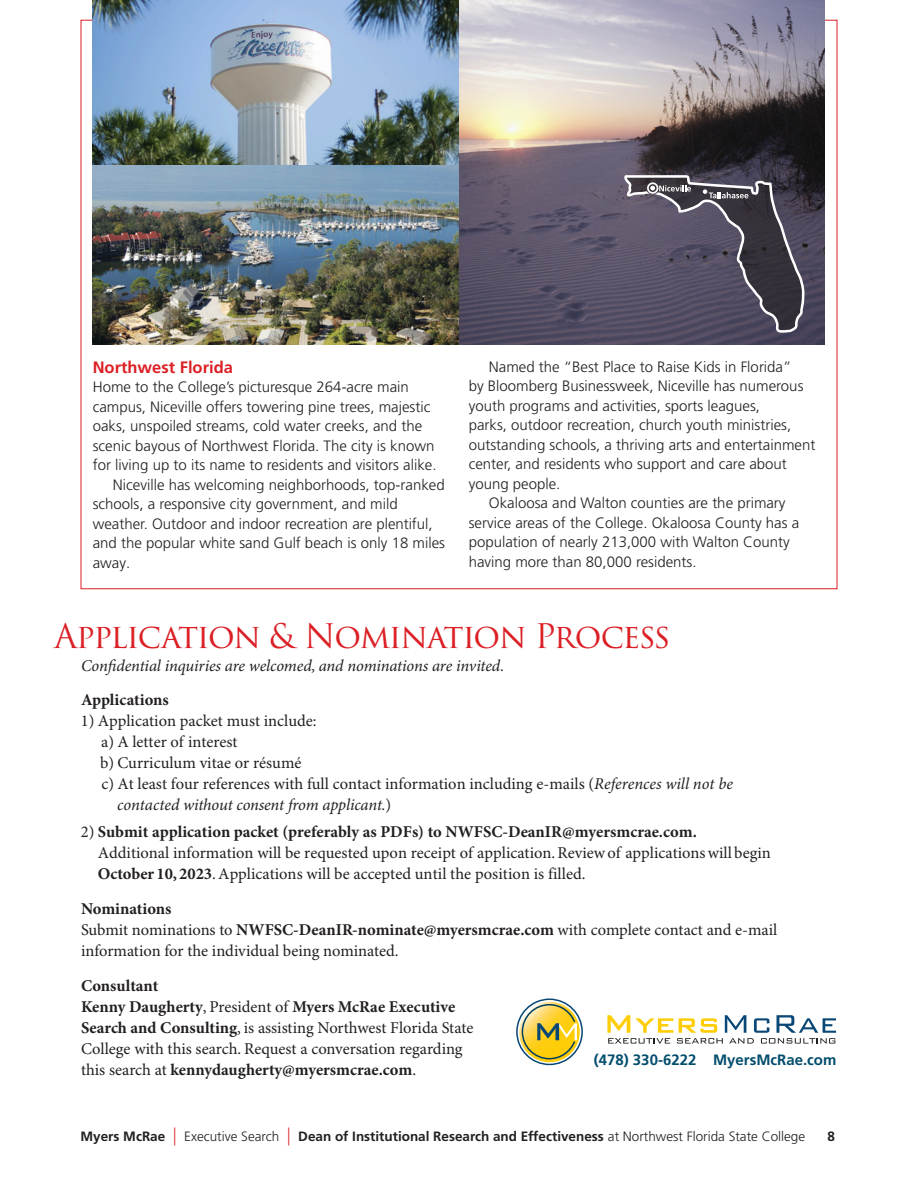
<style>
.page{position:relative;width:918px;height:1188px;background:#fff}
.page>*{position:absolute;margin:0;border:0;box-sizing:border-box;transform-origin:0 0}
.t1{font:33px "Trajan Pro 3";letter-spacing:-.045em;color:#db1f25}
.t2{font:16.5px/21px "Minion Pro";color:#231f20}
.t3{font:italic 16.5px "Minion Pro";letter-spacing:-.01em;color:#231f20}
.t4{font:700 16.5px "Frutiger LT Pro";color:#db1f25}
.t5{font:700 16.5px "Minion Pro";letter-spacing:-.005em;color:#231f20}
.t6{font:300 15px "Frutiger LT Pro";color:#231f20}
.t7{font:700 15px "Frutiger LT Pro";color:#034d6d}
.t8{font:700 13.5px "Frutiger LT Pro";color:#231f20}
.s1{font-style:italic}
.s2{font-style:normal}
.s3{font-weight:700}
.s4{font-weight:300;font-stretch:condensed;font-size:18px;color:#db1f25}
.s5{font-weight:300}
</style>
<div class="page">
<img style="left:93px;top:0;width:731px;height:344px">
<svg style="left:607px;top:1015px;width:229px;height:29px"></svg>
<svg style="left:516px;top:998px;width:67px;height:67px"></svg>
<svg style="left:623px;top:175px;width:182px;height:158px;background:#575262"></svg>
<p class="t4" style="left:93px;top:357px;width:142px">Northwest Florida</p>
<p class="t6" style="left:93px;top:378px;width:318px">Home to the College’s picturesque 264-acre main</p>
<p class="t6" style="left:93px;top:398px;width:339px">campus, Niceville offers towering pine trees, majestic</p>
<p class="t6" style="left:93px;top:417px;width:331px">oaks, unspoiled streams, cold water creeks, and the</p>
<p class="t6" style="left:93px;top:437px;width:343px">scenic bayous of Northwest Florida. The city is known</p>
<p class="t6" style="left:93px;top:456px;width:345px">for living up to its name to residents and visitors alike.</p>
<p class="t6" style="left:113px;top:476px;width:333px">Niceville has welcoming neighborhoods, top-ranked</p>
<p class="t6" style="left:93px;top:495px;width:307px">schools, a responsive city government, and mild</p>
<p class="t6" style="left:93px;top:515px;width:342px">weather. Outdoor and indoor recreation are plentiful,</p>
<p class="t6" style="left:93px;top:534px;width:354px">and the popular white sand Gulf beach is only 18 miles</p>
<p class="t6" style="left:93px;top:554px;width:39px">away.</p>
<p class="t6" style="left:489px;top:358px;width:304px">Named the “Best Place to Raise Kids in Florida”</p>
<p class="t6" style="left:469px;top:377px;width:336px">by Bloomberg Businessweek, Niceville has numerous</p>
<p class="t6" style="left:469px;top:397px;width:293px">youth programs and activities, sports leagues,</p>
<p class="t6" style="left:469px;top:416px;width:324px">parks, outdoor recreation, church youth ministries,</p>
<p class="t6" style="left:469px;top:436px;width:348px">outstanding schools, a thriving arts and entertainment</p>
<p class="t6" style="left:469px;top:455px;width:320px">center, and residents who support and care about</p>
<p class="t6" style="left:469px;top:475px;width:93px">young people.</p>
<p class="t6" style="left:489px;top:494px;width:298px">Okaloosa and Walton counties are the primary</p>
<p class="t6" style="left:469px;top:514px;width:332px">service areas of the College. Okaloosa County has a</p>
<p class="t6" style="left:469px;top:533px;width:323px">population of nearly 213,000 with Walton County</p>
<p class="t6" style="left:469px;top:553px;width:229px">having more than 80,000 residents.</p>
<h1 class="t1" style="left:54px;top:614px;width:618px">Application &amp; Nomination Process</h1>
<p class="t3" style="left:81px;top:656px;width:425px">Confidential inquiries are welcomed, and nominations are invited.</p>
<p class="t5" style="left:81px;top:690px;width:89px">Applications</p>
<p class="t2" style="left:81px;top:710px;width:237px">1) Application packet must include:</p>
<p class="t2" style="left:101px;top:731px;width:138px">a) A letter of interest</p>
<p class="t2" style="left:100px;top:752px;width:203px">b) Curriculum vitae or résumé</p>
<p class="t2" style="left:102px;top:773px;width:633px">c) At least four references with full contact information including e-mails (<span class="s1">References will not be</span></p>
<p class="t3" style="left:117px;top:795px;width:276px">contacted without consent from applicant.<span class="s2">)</span></p>
<p class="t2" style="left:98px;top:822px;width:675px;text-indent:-17px">2) <span class="s3">Submit application packet (preferably as PDFs) to NWFSC-DeanIR@myersmcrae.com.<br></span>Additional information will be requested upon receipt of application. Review of applications will begin<br><span class="s3">October 10, 2023</span>. Applications will be accepted until the position is filled.</p>
<p class="t2" style="left:81px;top:899px;width:698px"><span class="s3">Nominations<br></span>Submit nominations to <span class="s3">NWFSC-DeanIR-nominate@myersmcrae.com</span> with complete contact and e-mail information for the individual being nominated.</p>
<p class="t2" style="left:81px;top:975px;width:394px"><span class="s3">Consultant<br>Kenny Daugherty</span>, President of <span class="s3">Myers McRae Executive Search and Consulting</span>, is assisting Northwest Florida State College with this search. Request a conversation regarding this search at <span class="s3">kennydaugherty@myersmcrae.com</span>.</p>
<p class="t7" style="left:594px;top:1051px;width:244px">(478) 330-6222 MyersMcRae.com</p>
<p class="t8" style="left:81px;top:1128px;width:726px">Myers McRae <span class="s4">|</span> <span class="s5">Executive Search</span> <span class="s4">|</span> Dean of Institutional Research and Effectiveness <span class="s5">at Northwest Florida State College</span></p>
<p class="t8" style="left:828px;top:1128px;width:9px">8</p>
</div>
